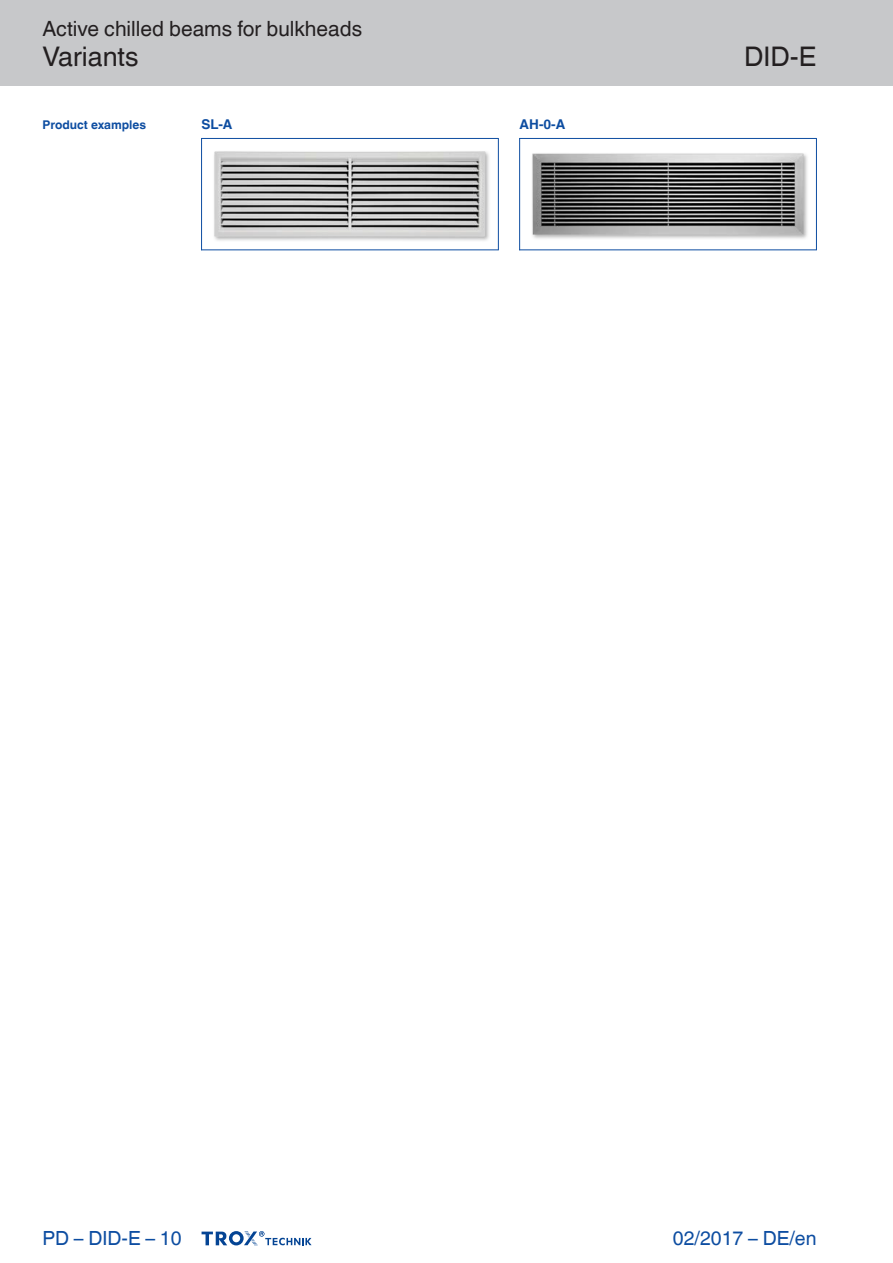
<style>
.page{position:relative;width:893px;height:1263px;background:#fff}
.page>*{position:absolute;margin:0;border:0;box-sizing:border-box;transform-origin:0 0}
.t1{font:27px "TROX Helvetica";color:#231f20}
.t2{font:21px "TROX Helvetica";color:#231f20}
.t3{font:19.5px "TROX Helvetica";color:#0d4da1}
.t4{font:700 13.5px "TROX Helvetica";color:#0d4da1}
.t5{font:700 12px "TROX Helvetica";color:#0d4da1}
</style>
<div class="page">
<div style="left:0;top:0;width:893px;height:85px;background:#c7c8ca"></div>
<svg style="left:202px;top:1231px;width:110px;height:15px"></svg>
<img style="left:202px;top:139px;width:296px;height:110px">
<img style="left:520px;top:141px;width:296px;height:107px">
<hr style="left:201px;top:138px;width:1px;height:112px;background:#0d4da1">
<hr style="left:498px;top:138px;width:1px;height:112px;background:#0d4da1">
<hr style="left:201px;top:138px;width:297px;height:1px;background:#0d4da1">
<hr style="left:201px;top:249px;width:297px;height:1px;background:#0d4da1">
<hr style="left:519px;top:138px;width:1px;height:112px;background:#0d4da1">
<hr style="left:816px;top:138px;width:1px;height:112px;background:#0d4da1">
<hr style="left:519px;top:138px;width:297px;height:1px;background:#0d4da1">
<hr style="left:519px;top:249px;width:297px;height:1px;background:#0d4da1">
<p class="t2" style="left:43px;top:17px;width:321px">Active chilled beams for bulkheads</p>
<p class="t1" style="left:43px;top:41px;width:98px">Variants</p>
<p class="t5" style="left:43px;top:117px;width:105px">Product examples</p>
<p class="t4" style="left:202px;top:116px;width:32px">SL-A</p>
<p class="t4" style="left:520px;top:116px;width:47px">AH-0-A</p>
<p class="t1" style="left:744px;top:41px;width:74px">DID-E</p>
<p class="t3" style="left:43px;top:1227px;width:141px">PD – DID-E – 10</p>
<p class="t3" style="left:673px;top:1227px;width:145px">02/2017 – DE/en</p>
</div>
